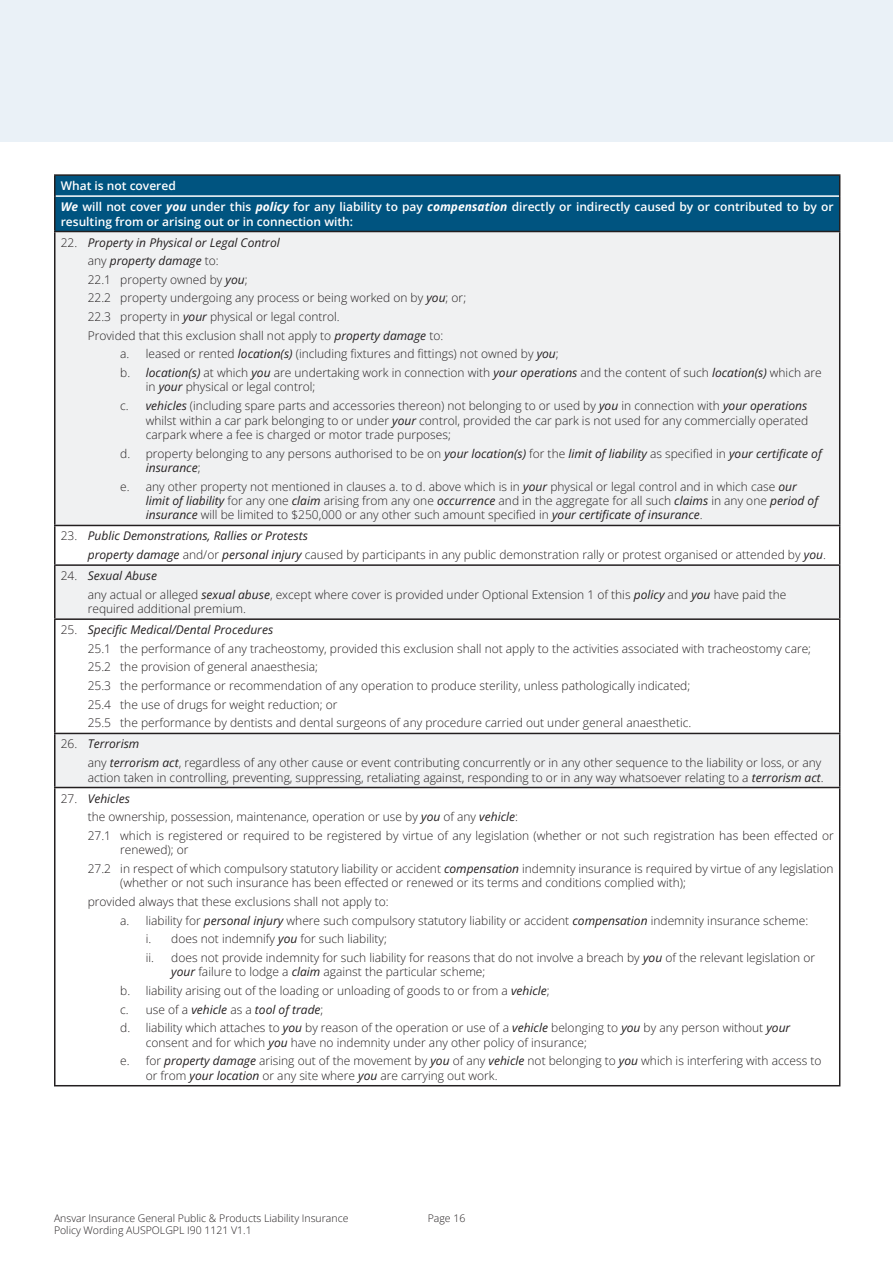
<style>
.page{position:relative;width:893px;height:1263px;background:#fff}
.page>*{position:absolute;margin:0;border:0;box-sizing:border-box;transform-origin:0 0}
.Numbers_copy{font:300 12px/14.4px "Open Sans";color:#231f20}
.Numbers_copy-2{font:italic 12px "Open Sans";color:#231f20}
.Table_headings{font:600 12px/14.4px "Open Sans";color:#fff}
.t1{font:300 10.5px "Open Sans";color:#231f20}
.s1{font-weight:700;font-style:italic}
.s2{font-weight:300;font-style:normal}
.s3{font-weight:400;font-style:italic}
</style>
<div class="page">
<div style="left:0;top:0;width:893px;height:142px;background:#eaf1f7"></div>
<svg style="left:56px;top:232px;width:783px;height:555px;fill:#f0f1f2"></svg>
<hr style="left:839px;top:232px;width:1px;height:293px;background:#231f20">
<hr style="left:54px;top:525px;width:786px;height:1px;background:#231f20">
<hr style="left:839px;top:526px;width:1px;height:38px;background:#231f20">
<hr style="left:54px;top:564px;width:786px;height:2px;background:#231f20">
<hr style="left:839px;top:566px;width:1px;height:52px;background:#231f20">
<hr style="left:54px;top:618px;width:786px;height:2px;background:#231f20">
<hr style="left:839px;top:620px;width:1px;height:113px;background:#231f20">
<hr style="left:54px;top:733px;width:786px;height:1px;background:#231f20">
<hr style="left:839px;top:734px;width:1px;height:53px;background:#231f20">
<hr style="left:54px;top:787px;width:786px;height:1px;background:#231f20">
<hr style="left:839px;top:788px;width:1px;height:297px;background:#231f20">
<hr style="left:54px;top:1085px;width:786px;height:1px;background:#231f20">
<hr style="left:54px;top:232px;width:2px;height:293px;background:#231f20">
<hr style="left:54px;top:526px;width:2px;height:38px;background:#231f20">
<hr style="left:54px;top:566px;width:2px;height:52px;background:#231f20">
<hr style="left:54px;top:620px;width:2px;height:113px;background:#231f20">
<hr style="left:54px;top:734px;width:2px;height:53px;background:#231f20">
<hr style="left:54px;top:788px;width:2px;height:297px;background:#231f20">
<hr style="left:54px;top:174px;width:786px;height:2px;background:#231f20">
<hr style="left:54px;top:176px;width:2px;height:20px;background:#231f20">
<svg style="left:55px;top:175px;width:785px;height:56px;background:#075781"></svg>
<hr style="left:54px;top:196px;width:2px;height:35px;background:#231f20">
<hr style="left:839px;top:196px;width:1px;height:35px;background:#231f20">
<hr style="left:54px;top:231px;width:786px;height:1px;background:#231f20">
<p class="Table_headings" style="left:61px;top:178px;width:117px">What is not covered</p>
<p class="Table_headings" style="left:61px;top:199px;width:774px"><span class="s1">We</span> will not cover <span class="s1">you</span> under this <span class="s1">policy</span> for any liability to pay <span class="s1">compensation</span> directly or indirectly caused by or contributed to by or resulting from or arising out or in connection with:</p>
<p class="Numbers_copy-2" style="left:61px;top:234px;width:221px"><span class="s2">22.</span> Property in Physical or Legal Control</p>
<p class="Numbers_copy-2" style="left:88px;top:252px;width:132px"><span class="s2">any</span> property damage <span class="s2">to:</span></p>
<p class="Numbers_copy" style="left:88px;top:272px;width:161px">22.1 property owned by <span class="s3">you</span>;</p>
<p class="Numbers_copy" style="left:88px;top:291px;width:380px">22.2 property undergoing any process or being worked on by <span class="s3">you</span>; or;</p>
<p class="Numbers_copy" style="left:88px;top:309px;width:253px">22.3 property in <span class="s3">your</span> physical or legal control.</p>
<p class="Numbers_copy" style="left:88px;top:328px;width:357px">Provided that this exclusion shall not apply to <span class="s3">property damage</span> to:</p>
<p class="Numbers_copy" style="left:120px;top:347px;width:440px">a. leased or rented <span class="s3">location(s)</span> (including fixtures and fittings) not owned by <span class="s3">you</span>;</p>
<p class="Numbers_copy" style="left:146px;top:365px;width:678px;text-indent:-26px">b. <span class="s3">location(s)</span> at which <span class="s3">you</span> are undertaking work in connection with <span class="s3">your operations</span> and the content of such <span class="s3">location(s)</span> which are in <span class="s3">your</span> physical or legal control;</p>
<p class="Numbers_copy" style="left:146px;top:398px;width:664px;text-align:justify;text-indent:-26px">c. <span class="s3">vehicles</span> (including spare parts and accessories thereon) not belonging to or used by <span class="s3">you</span> in connection with <span class="s3">your operations </span>whilst within a car park belonging to or under <span class="s3">your</span> control, provided the car park is not used for any commercially operated carpark where a fee is charged or motor trade purposes;</p>
<p class="Numbers_copy" style="left:146px;top:446px;width:677px;text-indent:-26px">d. property belonging to any persons authorised to be on <span class="s3">your location(s)</span> for the <span class="s3">limit of liability</span> as specified in <span class="s3">your certificate of insurance</span>;</p>
<p class="Numbers_copy" style="left:146px;top:479px;width:674px;text-indent:-26px">e. any other property not mentioned in clauses a. to d. above which is in <span class="s3">your</span> physical or legal control and in which case <span class="s3">our limit of liability</span> for any one <span class="s3">claim</span> arising from any one <span class="s3">occurrence</span> and in the aggregate for all such <span class="s3">claims</span> in any one <span class="s3">period of insurance</span> will be limited to $250,000 or any other such amount specified in <span class="s3">your certificate of insurance</span>.</p>
<p class="Numbers_copy-2" style="left:61px;top:528px;width:249px"><span class="s2">23.</span> Public Demonstrations, Rallies or Protests</p>
<p class="Numbers_copy" style="left:88px;top:547px;width:740px"><span class="s3">property damage</span> and/or <span class="s3">personal injury</span> caused by participants in any public demonstration rally or protest organised or attended by <span class="s3">you</span>.</p>
<p class="Numbers_copy-2" style="left:61px;top:567px;width:98px"><span class="s2">24.</span> Sexual Abuse</p>
<p class="Numbers_copy" style="left:88px;top:587px;width:700px">any actual or alleged <span class="s3">sexual abuse</span>, except where cover is provided under Optional Extension 1 of this <span class="s3">policy</span> and <span class="s3">you</span> have paid the required additional premium.</p>
<p class="Numbers_copy-2" style="left:61px;top:621px;width:214px"><span class="s2">25.</span> Specific Medical/Dental Procedures</p>
<p class="Numbers_copy" style="left:88px;top:641px;width:725px">25.1 the performance of any tracheostomy, provided this exclusion shall not apply to the activities associated with tracheostomy care;</p>
<p class="Numbers_copy" style="left:88px;top:660px;width:232px">25.2 the provision of general anaesthesia;</p>
<p class="Numbers_copy" style="left:88px;top:678px;width:604px">25.3 the performance or recommendation of any operation to produce sterility, unless pathologically indicated;</p>
<p class="Numbers_copy" style="left:88px;top:697px;width:251px">25.4 the use of drugs for weight reduction; or</p>
<p class="Numbers_copy" style="left:88px;top:716px;width:605px">25.5 the performance by dentists and dental surgeons of any procedure carried out under general anaesthetic.</p>
<p class="Numbers_copy-2" style="left:61px;top:736px;width:80px"><span class="s2">26.</span> Terrorism</p>
<p class="Numbers_copy" style="left:88px;top:755px;width:737px">any <span class="s3">terrorism act</span>, regardless of any other cause or event contributing concurrently or in any other sequence to the liability or loss, or any action taken in controlling, preventing, suppressing, retaliating against, responding to or in any way whatsoever relating to a <span class="s3">terrorism act</span>.</p>
<p class="Numbers_copy-2" style="left:61px;top:790px;width:71px"><span class="s2">27.</span> Vehicles</p>
<p class="Numbers_copy" style="left:88px;top:809px;width:432px">the ownership, possession, maintenance, operation or use by <span class="s3">you</span> of any <span class="s3">vehicle</span>:</p>
<p class="Numbers_copy" style="left:120px;top:828px;width:715px;text-indent:-33px">27.1 which is registered or required to be registered by virtue of any legislation (whether or not such registration has been effected or renewed); or</p>
<p class="Numbers_copy" style="left:120px;top:861px;width:715px;text-indent:-33px">27.2 in respect of which compulsory statutory liability or accident <span class="s3">compensation</span> indemnity insurance is required by virtue of any legislation (whether or not such insurance has been effected or renewed or its terms and conditions complied with);</p>
<p class="Numbers_copy" style="left:88px;top:894px;width:302px">provided always that these exclusions shall not apply to:</p>
<p class="Numbers_copy" style="left:120px;top:913px;width:689px">a. liability for <span class="s3">personal injury</span> where such compulsory statutory liability or accident <span class="s3">compensation</span> indemnity insurance scheme:</p>
<p class="Numbers_copy" style="left:146px;top:931px;width:243px">i. does not indemnify <span class="s3">you</span> for such liability;</p>
<p class="Numbers_copy" style="left:171px;top:950px;width:645px;text-indent:-26px">ii. does not provide indemnity for such liability for reasons that do not involve a breach by <span class="s3">you</span> of the relevant legislation or <span class="s3">your</span> failure to lodge a <span class="s3">claim</span> against the particular scheme;</p>
<p class="Numbers_copy" style="left:120px;top:983px;width:431px">b. liability arising out of the loading or unloading of goods to or from a <span class="s3">vehicle</span>;</p>
<p class="Numbers_copy-2" style="left:120px;top:1001px;width:205px"><span class="s2">c. use of a</span> vehicle <span class="s2">as a</span> tool of trade<span class="s2">;</span></p>
<p class="Numbers_copy" style="left:146px;top:1020px;width:646px;text-indent:-26px">d. liability which attaches to <span class="s3">you</span> by reason of the operation or use of a <span class="s3">vehicle</span> belonging to <span class="s3">you</span> by any person without <span class="s3">your </span>consent and for which <span class="s3">you</span> have no indemnity under any other policy of insurance;</p>
<p class="Numbers_copy" style="left:146px;top:1053px;width:677px;text-indent:-26px">e. for <span class="s3">property damage</span> arising out of the movement by <span class="s3">you</span> of any <span class="s3">vehicle</span> not belonging to <span class="s3">you</span> which is interfering with access to or from <span class="s3">your location</span> or any site where <span class="s3">you</span> are carrying out work.</p>
<p class="t1" style="left:54px;top:1211px;width:296px">Ansvar Insurance General Public &amp; Products Liability Insurance</p>
<p class="t1" style="left:428px;top:1211px;width:39px">Page 16</p>
<p class="t1" style="left:54px;top:1223px;width:199px">Policy Wording AUSPOLGPL I90 1121 V1.1</p>
</div>
